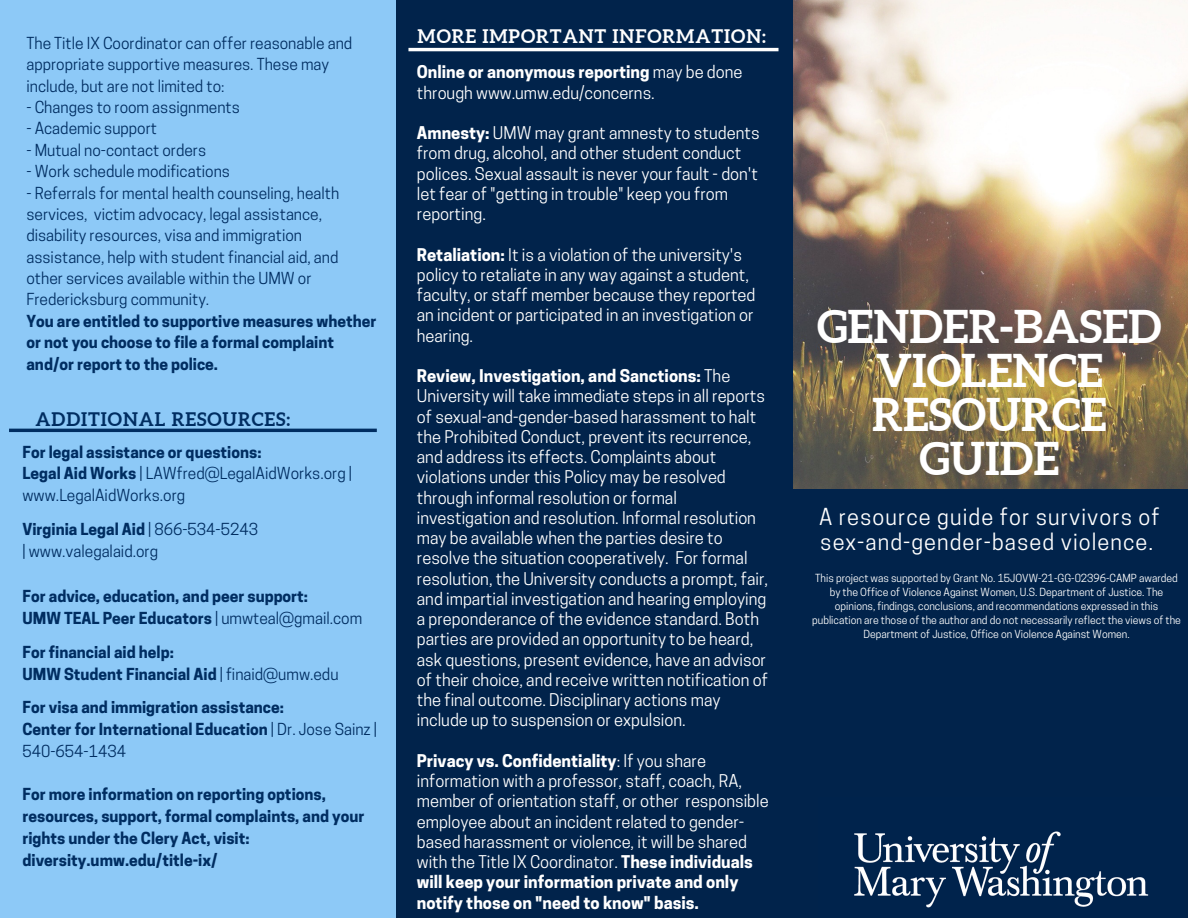
<style>
.page{position:relative;width:1188px;height:918px;background:#8dc9f7}
.page>*{position:absolute;margin:0;border:0;box-sizing:border-box;transform-origin:0 0}
.t1{font:700 45.15px/43.8px "Aleo";color:#fff;text-align:center}
.t2{font:21.75px/24.8px "Cooper Hewitt";letter-spacing:.05em;color:#fff}
.t3{font:700 18.75px "Aleo";letter-spacing:.05em;color:#fff}
.t4{font:700 18.75px "Aleo";letter-spacing:.05em;color:#002d61}
.t5{font:16.5px/20.2px "Cooper Hewitt";color:#fff}
.t6{font:15.6px/21.3px "Cooper Hewitt";color:#002d61}
.t7{font:700 15.6px/21.8px "Cooper Hewitt";color:#002d61}
.t8{font:10.5px/14px "Cooper Hewitt";color:#fff;text-align:center}
.s1{font-weight:700}
.s2{font-weight:400}
</style>
<div class="page">
<img style="left:792px;top:0;width:396px;height:489px">
<div style="left:789px;top:489px;width:399px;height:429px;background:#01234b"></div>
<div style="left:396px;top:0;width:396px;height:918px;background:#01234b"></div>
<svg style="left:408px;top:48px;width:371px;height:3px"></svg>
<svg style="left:9px;top:429px;width:368px;height:3px"></svg>
<img style="left:854px;top:831px;width:295px;height:77px">
<p class="t6" style="left:26px;top:34px;width:327px">The Title IX Coordinator can offer reasonable and appropriate supportive measures. These may include, but are not limited to:</p>
<p class="t6" style="left:26px;top:99px;width:215px">- Changes to room assignments</p>
<p class="t6" style="left:26px;top:120px;width:132px">- Academic support</p>
<p class="t6" style="left:26px;top:141px;width:181px">- Mutual no-contact orders</p>
<p class="t6" style="left:26px;top:163px;width:205px">- Work schedule modifications</p>
<p class="t6" style="left:26px;top:184px;width:314px">- Referrals for mental health counseling, health services, victim advocacy, legal assistance, disability resources, visa and immigration assistance, help with student financial aid, and other services available within the UMW or Fredericksburg community.</p>
<p class="t7" style="left:26px;top:312px;width:352px;line-height:21.3px">You are entitled to supportive measures whether or not you choose to file a formal complaint and/or report to the police.</p>
<p class="t4" style="left:36px;top:409px;width:256px">ADDITIONAL RESOURCES:</p>
<p class="t6" style="left:22px;top:443px;width:331px;line-height:21.8px"><span class="s1">For legal assistance or questions:<br>Legal Aid Works</span> | LAWfred@LegalAidWorks.org | www.LegalAidWorks.org</p>
<p class="t6" style="left:22px;top:520px;width:237px;line-height:21.8px"><span class="s1">Virginia Legal Aid</span> | 866-534-5243 | www.valegalaid.org</p>
<p class="t7" style="left:22px;top:587px;width:341px">For advice, education, and peer support:<br>UMW TEAL Peer Educators <span class="s2">| umwteal@gmail.com</span></p>
<p class="t7" style="left:22px;top:643px;width:318px">For financial aid help:<br>UMW Student Financial Aid <span class="s2">| finaid@umw.edu</span></p>
<p class="t7" style="left:22px;top:698px;width:356px">For visa and immigration assistance:<br>Center for International Education <span class="s2">| Dr. Jose Sainz |<br>540-654-1434</span></p>
<p class="t7" style="left:22px;top:785px;width:344px">For more information on reporting options, resources, support, formal complaints, and your rights under the Clery Act, visit: diversity.umw.edu/title-ix/</p>
<p class="t3" style="left:418px;top:25px;width:350px">MORE IMPORTANT INFORMATION:</p>
<p class="t5" style="left:417px;top:64px;width:327px"><span class="s1">Online or anonymous reporting</span> may be done through www.umw.edu/concerns.</p>
<p class="t5" style="left:417px;top:125px;width:344px"><span class="s1">Amnesty:</span> UMW may grant amnesty to students from drug, alcohol, and other student conduct polices. Sexual assault is never your fault - don't let fear of "getting in trouble" keep you from reporting.</p>
<p class="t5" style="left:417px;top:246px;width:340px"><span class="s1">Retaliation:</span> It is a violation of the university's policy to retaliate in any way against a student, faculty, or staff member because they reported an incident or participated in an investigation or hearing.</p>
<p class="t5" style="left:417px;top:368px;width:353px"><span class="s1">Review, Investigation, and Sanctions:</span> The University will take immediate steps in all reports of sexual-and-gender-based harassment to halt the Prohibited Conduct, prevent its recurrence, and address its effects. Complaints about violations under this Policy may be resolved through informal resolution or formal investigation and resolution. Informal resolution may be available when the parties desire to resolve the situation cooperatively. For formal resolution, the University conducts a prompt, fair, and impartial investigation and hearing employing a preponderance of the evidence standard. Both parties are provided an opportunity to be heard, ask questions, present evidence, have an advisor of their choice, and receive written notification of the final outcome. Disciplinary actions may include up to suspension or expulsion.</p>
<p class="t5" style="left:417px;top:753px;width:353px"><span class="s1">Privacy vs. Confidentiality</span>: If you share information with a professor, staff, coach, RA, member of orientation staff, or other responsible employee about an incident related to gender&shy;based harassment or violence, it will be shared with the Title IX Coordinator. <span class="s1">These individuals will keep your information private and only notify those on "need to know" basis.</span></p>
<h1 class="t1" style="left:817px;top:304px;width:346px">GENDER-BASED<br>VIOLENCE<br>RESOURCE<br>GUIDE</h1>
<h2 class="t2" style="left:819px;top:507px;width:342px">A resource guide for survivors of sex-and-gender-based violence.</h2>
<p class="t8" style="left:812px;top:572px;width:370px">This project was supported by Grant No. 15JOVW-21-GG-02396-CAMP awarded by the Office of Violence Against Women, U.S. Department of Justice. The opinions, findings, conclusions, and recommendations expressed in this publication are those of the author and do not necessarily reflect the views of the Department of Justice, Office on Violence Against Women.</p>
</div>
